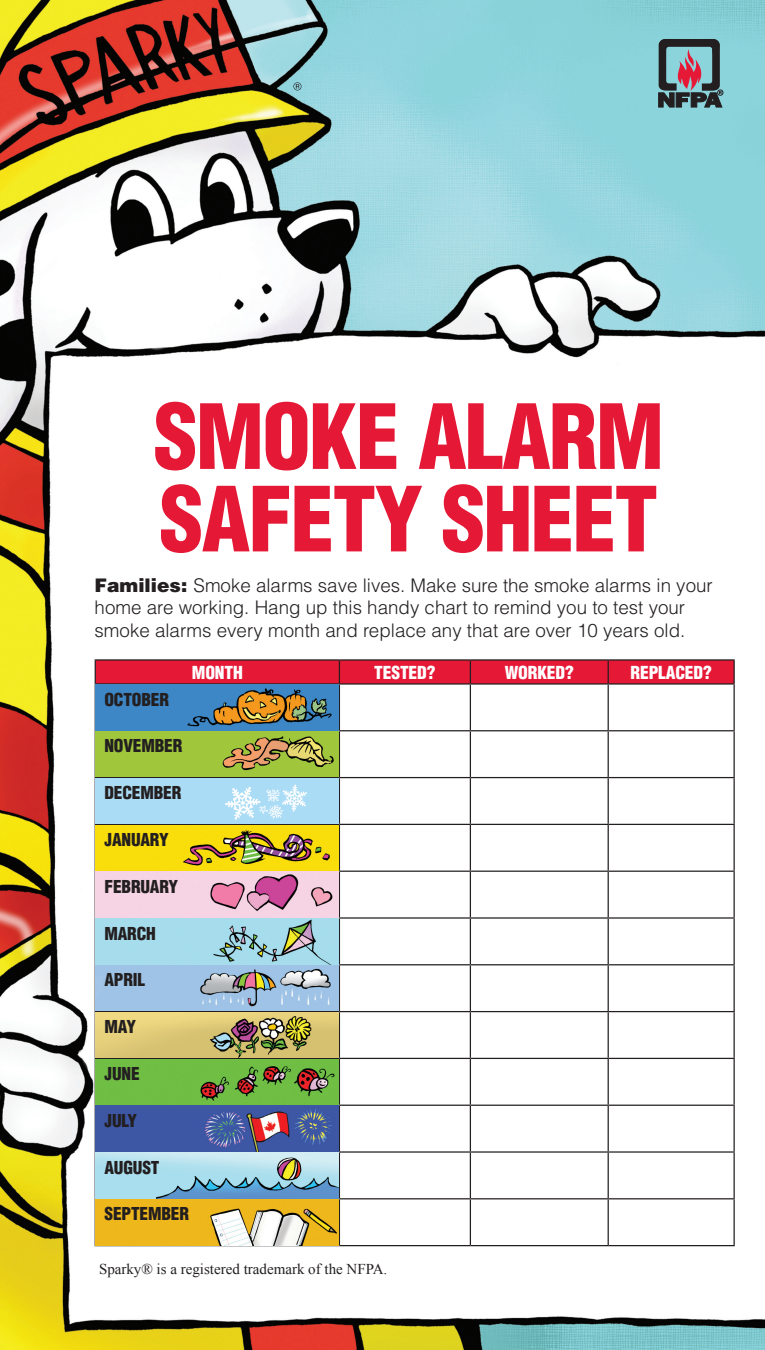
<style>
.page{position:relative;width:765px;height:1350px;background:#fff}
.page>*{position:absolute;margin:0;border:0;box-sizing:border-box;transform-origin:0 0}
._2-1{font:900 condensed 87.5px/82.5px "Helvetica";letter-spacing:-.02em;color:#e51836}
._3-1{font:300 18.75px/22.5px "Helvetica";color:#231f20}
._2-1-2{font:900 condensed 17.5px "Helvetica";letter-spacing:-.01em;color:#fff}
.t1{font:900 condensed 17.38px "Helvetica";letter-spacing:-.01em;color:#231f20}
.t2{font:15px "Times New Roman";color:#231f20}
.s1{font-weight:900}
</style>
<div class="page">
<img style="left:0;top:0;width:765px;height:1350px">
<hr style="left:95px;top:659px;width:244px;height:2px;background:#231f20">
<hr style="left:339px;top:659px;width:131px;height:2px;background:#231f20">
<hr style="left:470px;top:659px;width:138px;height:2px;background:#231f20">
<hr style="left:608px;top:659px;width:127px;height:2px;background:#231f20">
<div style="left:95px;top:660px;width:640px;height:23px;background:#e51836"></div>
<hr style="left:95px;top:683px;width:244px;height:2px;background:#231f20">
<hr style="left:95px;top:685px;width:1px;height:45px;background:#231f20">
<hr style="left:339px;top:683px;width:131px;height:2px;background:#231f20">
<hr style="left:339px;top:685px;width:1px;height:45px;background:#231f20">
<hr style="left:470px;top:683px;width:138px;height:2px;background:#231f20">
<hr style="left:470px;top:685px;width:1px;height:45px;background:#231f20">
<hr style="left:608px;top:683px;width:127px;height:2px;background:#231f20">
<hr style="left:608px;top:685px;width:1px;height:45px;background:#231f20">
<hr style="left:734px;top:685px;width:1px;height:45px;background:#231f20">
<hr style="left:95px;top:730px;width:244px;height:1px;background:#231f20">
<hr style="left:95px;top:731px;width:1px;height:46px;background:#231f20">
<hr style="left:339px;top:730px;width:131px;height:1px;background:#231f20">
<hr style="left:339px;top:731px;width:1px;height:46px;background:#231f20">
<hr style="left:470px;top:730px;width:138px;height:1px;background:#231f20">
<hr style="left:470px;top:731px;width:1px;height:46px;background:#231f20">
<hr style="left:608px;top:730px;width:127px;height:1px;background:#231f20">
<hr style="left:608px;top:731px;width:1px;height:46px;background:#231f20">
<hr style="left:734px;top:731px;width:1px;height:46px;background:#231f20">
<hr style="left:95px;top:777px;width:244px;height:1px;background:#231f20">
<hr style="left:95px;top:778px;width:1px;height:46px;background:#231f20">
<hr style="left:339px;top:777px;width:131px;height:1px;background:#231f20">
<hr style="left:339px;top:778px;width:1px;height:46px;background:#231f20">
<hr style="left:470px;top:777px;width:138px;height:1px;background:#231f20">
<hr style="left:470px;top:778px;width:1px;height:46px;background:#231f20">
<hr style="left:608px;top:777px;width:127px;height:1px;background:#231f20">
<hr style="left:608px;top:778px;width:1px;height:46px;background:#231f20">
<hr style="left:734px;top:778px;width:1px;height:46px;background:#231f20">
<hr style="left:95px;top:824px;width:244px;height:1px;background:#231f20">
<hr style="left:95px;top:825px;width:1px;height:46px;background:#231f20">
<hr style="left:339px;top:824px;width:131px;height:1px;background:#231f20">
<hr style="left:339px;top:825px;width:1px;height:46px;background:#231f20">
<hr style="left:470px;top:824px;width:138px;height:1px;background:#231f20">
<hr style="left:470px;top:825px;width:1px;height:46px;background:#231f20">
<hr style="left:608px;top:824px;width:127px;height:1px;background:#231f20">
<hr style="left:608px;top:825px;width:1px;height:46px;background:#231f20">
<hr style="left:734px;top:825px;width:1px;height:46px;background:#231f20">
<hr style="left:95px;top:871px;width:244px;height:1px;background:#231f20">
<hr style="left:95px;top:872px;width:1px;height:45px;background:#231f20">
<hr style="left:339px;top:871px;width:131px;height:1px;background:#231f20">
<hr style="left:339px;top:872px;width:1px;height:45px;background:#231f20">
<hr style="left:470px;top:871px;width:138px;height:1px;background:#231f20">
<hr style="left:470px;top:872px;width:1px;height:45px;background:#231f20">
<hr style="left:608px;top:871px;width:127px;height:1px;background:#231f20">
<hr style="left:608px;top:872px;width:1px;height:45px;background:#231f20">
<hr style="left:734px;top:872px;width:1px;height:45px;background:#231f20">
<hr style="left:95px;top:917px;width:244px;height:2px;background:#231f20">
<hr style="left:95px;top:919px;width:1px;height:45px;background:#231f20">
<hr style="left:339px;top:917px;width:131px;height:2px;background:#231f20">
<hr style="left:339px;top:919px;width:1px;height:45px;background:#231f20">
<hr style="left:470px;top:917px;width:138px;height:2px;background:#231f20">
<hr style="left:470px;top:919px;width:1px;height:45px;background:#231f20">
<hr style="left:608px;top:917px;width:127px;height:2px;background:#231f20">
<hr style="left:608px;top:919px;width:1px;height:45px;background:#231f20">
<hr style="left:734px;top:919px;width:1px;height:45px;background:#231f20">
<hr style="left:95px;top:964px;width:244px;height:1px;background:#231f20">
<hr style="left:95px;top:965px;width:1px;height:46px;background:#231f20">
<hr style="left:339px;top:964px;width:131px;height:1px;background:#231f20">
<hr style="left:339px;top:965px;width:1px;height:46px;background:#231f20">
<hr style="left:470px;top:964px;width:138px;height:1px;background:#231f20">
<hr style="left:470px;top:965px;width:1px;height:46px;background:#231f20">
<hr style="left:608px;top:964px;width:127px;height:1px;background:#231f20">
<hr style="left:608px;top:965px;width:1px;height:46px;background:#231f20">
<hr style="left:734px;top:965px;width:1px;height:46px;background:#231f20">
<hr style="left:95px;top:1011px;width:244px;height:1px;background:#231f20">
<hr style="left:95px;top:1012px;width:1px;height:46px;background:#231f20">
<hr style="left:339px;top:1011px;width:131px;height:1px;background:#231f20">
<hr style="left:339px;top:1012px;width:1px;height:46px;background:#231f20">
<hr style="left:470px;top:1011px;width:138px;height:1px;background:#231f20">
<hr style="left:470px;top:1012px;width:1px;height:46px;background:#231f20">
<hr style="left:608px;top:1011px;width:127px;height:1px;background:#231f20">
<hr style="left:608px;top:1012px;width:1px;height:46px;background:#231f20">
<hr style="left:734px;top:1012px;width:1px;height:46px;background:#231f20">
<hr style="left:95px;top:1058px;width:244px;height:1px;background:#231f20">
<hr style="left:95px;top:1059px;width:1px;height:46px;background:#231f20">
<hr style="left:339px;top:1058px;width:131px;height:1px;background:#231f20">
<hr style="left:339px;top:1059px;width:1px;height:46px;background:#231f20">
<hr style="left:470px;top:1058px;width:138px;height:1px;background:#231f20">
<hr style="left:470px;top:1059px;width:1px;height:46px;background:#231f20">
<hr style="left:608px;top:1058px;width:127px;height:1px;background:#231f20">
<hr style="left:608px;top:1059px;width:1px;height:46px;background:#231f20">
<hr style="left:734px;top:1059px;width:1px;height:46px;background:#231f20">
<hr style="left:95px;top:1105px;width:244px;height:1px;background:#231f20">
<hr style="left:95px;top:1106px;width:1px;height:45px;background:#231f20">
<hr style="left:339px;top:1105px;width:131px;height:1px;background:#231f20">
<hr style="left:339px;top:1106px;width:1px;height:45px;background:#231f20">
<hr style="left:470px;top:1105px;width:138px;height:1px;background:#231f20">
<hr style="left:470px;top:1106px;width:1px;height:45px;background:#231f20">
<hr style="left:608px;top:1105px;width:127px;height:1px;background:#231f20">
<hr style="left:608px;top:1106px;width:1px;height:45px;background:#231f20">
<hr style="left:734px;top:1106px;width:1px;height:45px;background:#231f20">
<hr style="left:95px;top:1151px;width:244px;height:2px;background:#231f20">
<hr style="left:95px;top:1153px;width:1px;height:45px;background:#231f20">
<hr style="left:339px;top:1151px;width:131px;height:2px;background:#231f20">
<hr style="left:339px;top:1153px;width:1px;height:45px;background:#231f20">
<hr style="left:470px;top:1151px;width:138px;height:2px;background:#231f20">
<hr style="left:470px;top:1153px;width:1px;height:45px;background:#231f20">
<hr style="left:608px;top:1151px;width:127px;height:2px;background:#231f20">
<hr style="left:608px;top:1153px;width:1px;height:45px;background:#231f20">
<hr style="left:734px;top:1153px;width:1px;height:45px;background:#231f20">
<hr style="left:95px;top:1198px;width:244px;height:1px;background:#231f20">
<hr style="left:95px;top:1199px;width:1px;height:46px;background:#231f20">
<hr style="left:339px;top:1198px;width:131px;height:1px;background:#231f20">
<hr style="left:339px;top:1199px;width:1px;height:46px;background:#231f20">
<hr style="left:470px;top:1198px;width:138px;height:1px;background:#231f20">
<hr style="left:470px;top:1199px;width:1px;height:46px;background:#231f20">
<hr style="left:608px;top:1198px;width:127px;height:1px;background:#231f20">
<hr style="left:608px;top:1199px;width:1px;height:46px;background:#231f20">
<hr style="left:734px;top:1199px;width:1px;height:46px;background:#231f20">
<hr style="left:95px;top:1245px;width:244px;height:1px;background:#231f20">
<hr style="left:339px;top:1245px;width:131px;height:1px;background:#231f20">
<hr style="left:470px;top:1245px;width:138px;height:1px;background:#231f20">
<hr style="left:608px;top:1245px;width:127px;height:1px;background:#231f20">
<img style="left:96px;top:685px;width:243px;height:232px">
<img style="left:96px;top:919px;width:243px;height:232px">
<img style="left:96px;top:1153px;width:243px;height:92px">
<svg style="left:658px;top:39px;width:65px;height:68px;background:#646f76"></svg>
<svg style="left:293px;top:82px;width:8px;height:8px"></svg>
<img style="left:144px;top:1107px;width:195px;height:44px">
<p class="_2-1" style="left:154px;top:395px;width:512px">SMOKE ALARM<br>SAFETY SHEET</p>
<p class="_3-1" style="left:95px;top:574px;width:620px"><span class="s1">Families:</span> Smoke alarms save lives. Make sure the smoke alarms in your home are working. Hang up this handy chart to remind you to test your smoke alarms every month and replace any that are over 10 years old.</p>
<p class="_2-1-2" style="left:192px;top:661px;width:52px">MONTH</p>
<p class="_2-1-2" style="left:374px;top:661px;width:63px">TESTED?</p>
<p class="_2-1-2" style="left:505px;top:661px;width:70px">WORKED?</p>
<p class="_2-1-2" style="left:631px;top:661px;width:83px">REPLACED?</p>
<p class="t1" style="left:105px;top:688px;width:66px">OCTOBER</p>
<p class="t1" style="left:105px;top:735px;width:79px">NOVEMBER</p>
<p class="t1" style="left:105px;top:782px;width:78px">DECEMBER</p>
<p class="t1" style="left:105px;top:829px;width:66px">JANUARY</p>
<p class="t1" style="left:105px;top:875px;width:75px">FEBRUARY</p>
<p class="t1" style="left:105px;top:922px;width:53px">MARCH</p>
<p class="t1" style="left:105px;top:969px;width:42px">APRIL</p>
<p class="t1" style="left:105px;top:1016px;width:33px">MAY</p>
<p class="t1" style="left:105px;top:1063px;width:37px">JUNE</p>
<p class="t1" style="left:105px;top:1109px;width:34px">JULY</p>
<p class="t1" style="left:105px;top:1156px;width:57px">AUGUST</p>
<p class="t1" style="left:105px;top:1203px;width:86px">SEPTEMBER</p>
<p class="t2" style="left:99px;top:1259px;width:290px">Sparky® is a registered trademark of the NFPA.</p>
</div>
